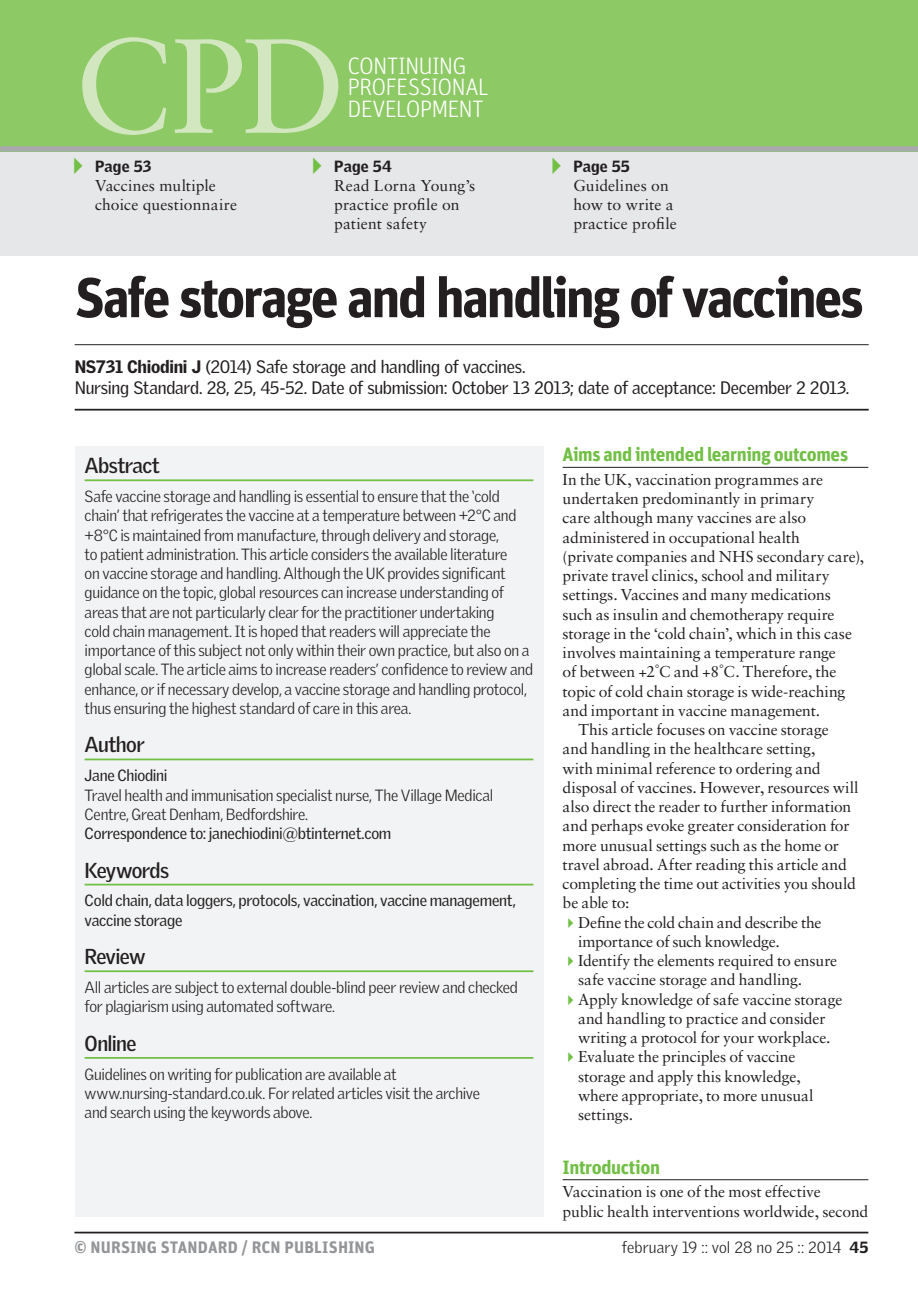
<style>
.page{position:relative;width:918px;height:1290px;background:#fff}
.page>*{position:absolute;margin:0;border:0;box-sizing:border-box;transform-origin:0 0}
.t1{font:134.22px "Sabon LT";color:#d2e7c0}
.t2{font:700 56px "Unit OT";letter-spacing:-.05em;color:#231f20}
.t3{font:300 23.8px/21.3px "Unit OT";letter-spacing:-.035em;color:#fff}
.t4{font:700 21px "Griffith Gothic";letter-spacing:-.03em;color:#231f20}
.t5{font:700 19.25px "Unit OT";letter-spacing:-.02em;color:#71bf44}
.t6{font:17.5px/21px "Griffith Gothic";letter-spacing:-.015em;color:#231f20}
.t7{font:700 16.62px "Unit OT";letter-spacing:.01em;color:#939598}
.t8{font:15.75px/18.9px "Sabon LT";letter-spacing:-.01em;color:#231f20}
.t9{font:300 15.75px/19.2px "Griffith Gothic";letter-spacing:-.015em;color:#231f20}
.t10{font:15.75px/19.2px "Griffith Gothic";letter-spacing:-.015em;color:#231f20}
.t11{font:300 15.75px "Griffith Gothic";letter-spacing:.005em;color:#231f20}
.t12{font:900 15.75px "Griffith Gothic";letter-spacing:.01em;color:#231f20}
.s1{color:#71bf44}
.s2{font-weight:900}
.s3{font-size:17.5px}
</style>
<div class="page">
<div style="left:0;top:149px;width:918px;height:106px;background:#e6e7e9"></div>
<div style="left:0;top:0;width:918px;height:151px;background:#8dc964"></div>
<div style="left:0;top:146px;width:918px;height:5px;background:#a8a9ad"></div>
<hr style="left:74px;top:1231px;width:794px;height:2px;background:#231f20">
<hr style="left:75px;top:344px;width:793px;height:1px;background:#231f20">
<hr style="left:75px;top:409px;width:793px;height:1px;background:#231f20">
<div style="left:75px;top:446px;width:468px;height:770px;background:#f2f3f4"></div>
<hr style="left:85px;top:479px;width:448px;height:2px;background:#71bf44">
<hr style="left:85px;top:758px;width:448px;height:2px;background:#71bf44">
<hr style="left:85px;top:884px;width:448px;height:1px;background:#71bf44">
<hr style="left:85px;top:970px;width:448px;height:2px;background:#71bf44">
<hr style="left:85px;top:1057px;width:448px;height:2px;background:#71bf44">
<hr style="left:562px;top:467px;width:306px;height:1px;background:#231f20">
<hr style="left:562px;top:1179px;width:306px;height:1px;background:#231f20">
<h1 class="t1" style="left:74px;top:6px;width:273px">CPD</h1>
<h3 class="t3" style="left:348px;top:55px;width:143px">CONTINUING<br>PROFESSIONAL</h3>
<h3 class="t3" style="left:348px;top:98px;width:138px">DEVELOPMENT</h3>
<p class="t12" style="left:65px;top:157px;width:88px"><span class="s1">✔</span> Page 53</p>
<p class="t8" style="left:95px;top:176px;width:143px">Vaccines multiple choice questionnaire</p>
<p class="t12" style="left:304px;top:157px;width:90px"><span class="s1">✔</span> Page 54</p>
<p class="t8" style="left:334px;top:176px;width:143px">Read Lorna Young’s practice profile on patient safety</p>
<p class="t12" style="left:543px;top:157px;width:89px"><span class="s1">✔</span> Page 55</p>
<p class="t8" style="left:573px;top:176px;width:105px">Guidelines on how to write a practice profile</p>
<h2 class="t2" style="left:75px;top:261px;width:791px">Safe storage and handling of vaccines</h2>
<p class="t6" style="left:75px;top:356px;width:776px"><span class="s2">NS731 Chiodini J</span> (2014) Safe storage and handling of vaccines.<br>Nursing Standard. 28, 25, 45-52. Date of submission: October 13 2013; date of acceptance: December 2 2013.</p>
<h3 class="t4" style="left:85px;top:453px;width:77px">Abstract</h3>
<p class="t9" style="left:85px;top:487px;width:450px">Safe vaccine storage and handling is essential to ensure that the ‘cold chain’ that refrigerates the vaccine at a temperature between +2°C and +8°C is maintained from manufacture, through delivery and storage,<br>to patient administration. This article considers the available literature<br>on vaccine storage and handling. Although the UK provides significant guidance on the topic, global resources can increase understanding of areas that are not particularly clear for the practitioner undertaking<br>cold chain management. It is hoped that readers will appreciate the importance of this subject not only within their own practice, but also on a global scale. The article aims to increase readers’ confidence to review and enhance, or if necessary develop, a vaccine storage and handling protocol, thus ensuring the highest standard of care in this area.</p>
<h3 class="t4" style="left:85px;top:732px;width:62px">Author</h3>
<p class="t10" style="left:85px;top:766px;width:84px">Jane Chiodini</p>
<p class="t9" style="left:85px;top:785px;width:410px">Travel health and immunisation specialist nurse, The Village Medical<br>Centre, Great Denham, Bedfordshire.</p>
<p class="t10" style="left:85px;top:823px;width:308px">Correspondence to: janechiodini@btinternet.com</p>
<h3 class="t4" style="left:85px;top:857px;width:86px">Keywords</h3>
<p class="t10" style="left:85px;top:891px;width:433px">Cold chain, data loggers, protocols, vaccination, vaccine management, vaccine storage</p>
<h3 class="t4" style="left:85px;top:944px;width:62px">Review</h3>
<p class="t9" style="left:85px;top:977px;width:435px">All articles are subject to external double-blind peer review and checked for plagiarism using automated software.</p>
<h3 class="t4" style="left:85px;top:1031px;width:54px">Online</h3>
<p class="t9" style="left:85px;top:1064px;width:397px">Guidelines on writing for publication are available at www.nursing-standard.co.uk. For related articles visit the archive and search using the keywords above.</p>
<p class="t5" style="left:562px;top:442px;width:287px">Aims and intended learning outcomes</p>
<p class="t8" style="left:562px;top:470px;width:262px">In the UK, vaccination programmes are</p>
<p class="t8" style="left:562px;top:489px;width:253px">undertaken predominantly in primary</p>
<p class="t8" style="left:562px;top:508px;width:245px">care although many vaccines are also</p>
<p class="t8" style="left:562px;top:527px;width:239px">administered in occupational health</p>
<p class="t8" style="left:562px;top:547px;width:303px">(private companies and NHS secondary care),</p>
<p class="t8" style="left:562px;top:566px;width:268px">private travel clinics, school and military</p>
<p class="t8" style="left:562px;top:585px;width:270px">settings. Vaccines and many medications</p>
<p class="t8" style="left:562px;top:604px;width:273px">such as insulin and chemotherapy require</p>
<p class="t8" style="left:562px;top:624px;width:291px">storage in the ‘cold chain’, which in this case</p>
<p class="t8" style="left:562px;top:643px;width:275px">involves maintaining a temperature range</p>
<p class="t8" style="left:562px;top:662px;width:275px">of between +2<span class="s3">˚</span>C and +8<span class="s3">˚</span>C. Therefore, the</p>
<p class="t8" style="left:562px;top:681px;width:284px">topic of cold chain storage is wide-reaching</p>
<p class="t8" style="left:562px;top:701px;width:259px">and important in vaccine management.</p>
<p class="t8" style="left:578px;top:720px;width:252px">This article focuses on vaccine storage</p>
<p class="t8" style="left:562px;top:739px;width:254px">and handling in the healthcare setting,</p>
<p class="t8" style="left:562px;top:758px;width:260px">with minimal reference to ordering and</p>
<p class="t8" style="left:562px;top:778px;width:297px">disposal of vaccines. However, resources will</p>
<p class="t8" style="left:562px;top:797px;width:290px">also direct the reader to further information</p>
<p class="t8" style="left:562px;top:816px;width:288px">and perhaps evoke greater consideration for</p>
<p class="t8" style="left:562px;top:835px;width:278px">more unusual settings such as the home or</p>
<p class="t8" style="left:562px;top:855px;width:286px">travel abroad. After reading this article and</p>
<p class="t8" style="left:562px;top:874px;width:295px">completing the time out activities you should</p>
<p class="t8" style="left:562px;top:893px;width:68px">be able to:</p>
<p class="t8" style="left:578px;top:912px;width:245px">Define the cold chain and describe the</p>
<p class="t8" style="left:578px;top:932px;width:203px">importance of such knowledge.</p>
<p class="t8" style="left:578px;top:951px;width:261px">Identify the elements required to ensure</p>
<p class="t8" style="left:578px;top:970px;width:226px">safe vaccine storage and handling.</p>
<p class="t8" style="left:578px;top:989px;width:266px">Apply knowledge of safe vaccine storage</p>
<p class="t8" style="left:578px;top:1009px;width:249px">and handling to practice and consider</p>
<p class="t8" style="left:578px;top:1028px;width:254px">writing a protocol for your workplace.</p>
<p class="t8" style="left:578px;top:1047px;width:219px">Evaluate the principles of vaccine</p>
<p class="t8" style="left:578px;top:1066px;width:224px">storage and apply this knowledge,</p>
<p class="t8" style="left:578px;top:1086px;width:237px">where appropriate, to more unusual</p>
<p class="t8" style="left:578px;top:1105px;width:57px">settings.</p>
<p class="t5" style="left:562px;top:1154px;width:99px">Introduction</p>
<p class="t8" style="left:562px;top:1182px;width:307px">Vaccination is one of the most effective<br>public health interventions worldwide, second</p>
<p class="t7" style="left:74px;top:1236px;width:302px">© NURSING STANDARD / RCN PUBLISHING</p>
<p class="t11" style="left:622px;top:1238px;width:248px">february 19 :: vol 28 no 25 :: 2014 <span class="s2">45</span></p>
</div>
